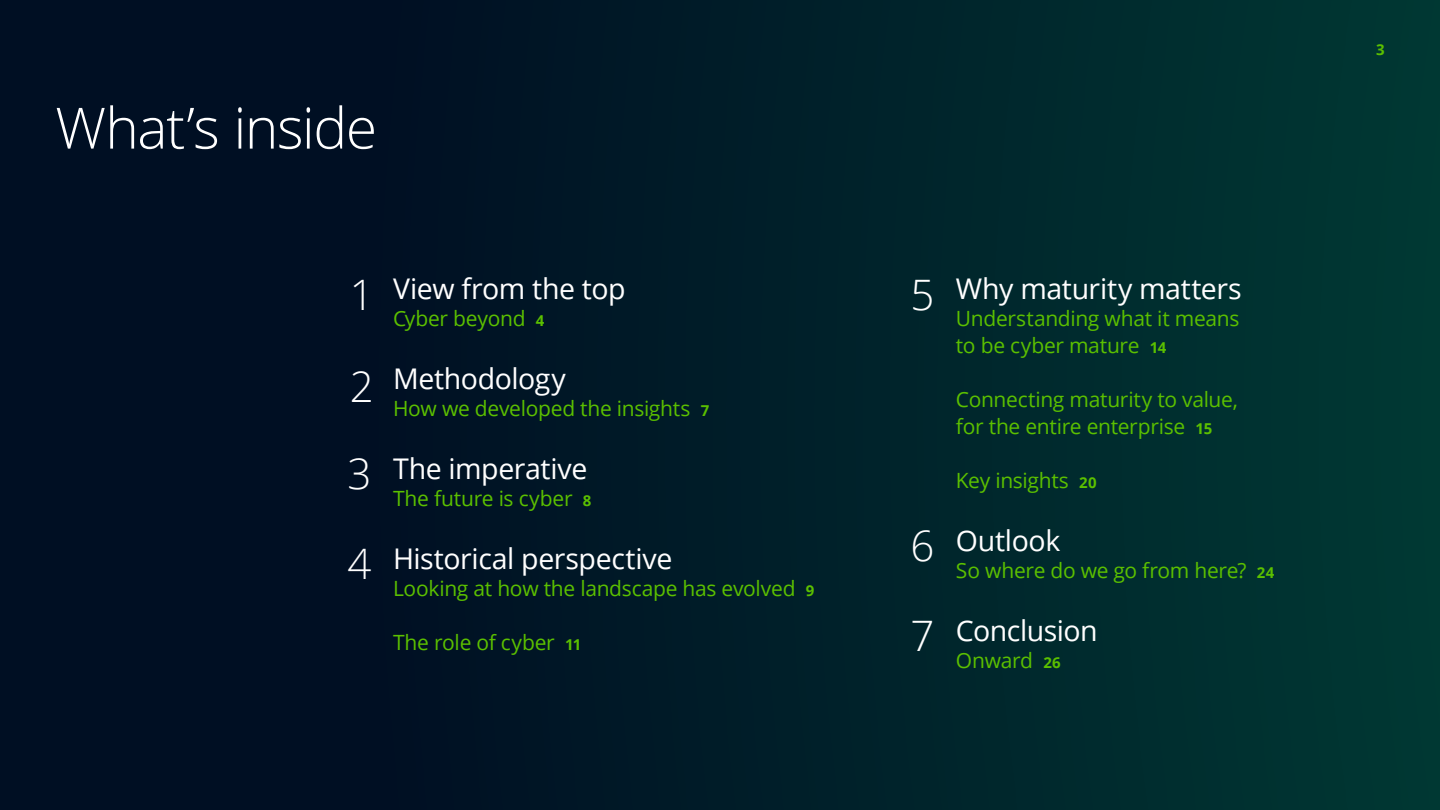
<style>
.page{position:relative;width:1440px;height:810px;background:#fff}
.page>*{position:absolute;margin:0;border:0;box-sizing:border-box;transform-origin:0 0}
.t1{font:300 57px "Open Sans";letter-spacing:-.025em;color:#fff}
.t2{font:300 42px/87.6px "Open Sans";color:#fff}
.t3{font:28.5px "Open Sans";letter-spacing:-.015em;color:#fff}
.t4{font:21px/27px "Open Sans";letter-spacing:-.015em;color:#5bc000}
.t5{font:700 15px "Open Sans";color:#5bc000}
.s1{font-weight:700;font-size:15px}
</style>
<div class="page">
<img style="left:0;top:0;width:1440px;height:810px">
<h1 class="t1" style="left:55px;top:89px;width:323px">What’s inside</h1>
<h3 class="t3" style="left:393px;top:269px;width:234px">View from the top</h3>
<p class="t4" style="left:393px;top:305px;width:153px">Cyber beyond <span class="s1">4</span></p>
<h3 class="t3" style="left:393px;top:359px;width:174px">Methodology</h3>
<p class="t4" style="left:393px;top:395px;width:318px">How we developed the insights <span class="s1">7</span></p>
<h3 class="t3" style="left:393px;top:449px;width:196px">The imperative</h3>
<p class="t4" style="left:393px;top:485px;width:200px">The future is cyber <span class="s1">8</span></p>
<h3 class="t3" style="left:393px;top:539px;width:281px">Historical perspective</h3>
<p class="t4" style="left:393px;top:575px;width:423px">Looking at how the landscape has evolved <span class="s1">9</span></p>
<p class="t4" style="left:393px;top:629px;width:190px">The role of cyber <span class="s1">11</span></p>
<h2 class="t2" style="left:350px;top:250px;width:25px">1</h2>
<h2 class="t2" style="left:910px;top:250px;width:25px">5</h2>
<h2 class="t2" style="left:347px;top:341px;width:28px">2<br>3</h2>
<h2 class="t2" style="left:910px;top:501px;width:25px">6</h2>
<h2 class="t2" style="left:347px;top:518px;width:25px">4</h2>
<h2 class="t2" style="left:910px;top:591px;width:25px">7</h2>
<h3 class="t3" style="left:956px;top:269px;width:287px">Why maturity matters</h3>
<p class="t4" style="left:956px;top:305px;width:285px">Understanding what it means to be cyber mature <span class="s1">14</span></p>
<p class="t4" style="left:956px;top:386px;width:283px">Connecting maturity to value, for the entire enterprise <span class="s1">15</span></p>
<p class="t4" style="left:956px;top:467px;width:142px">Key insights <span class="s1">20</span></p>
<h3 class="t3" style="left:956px;top:521px;width:106px">Outlook</h3>
<p class="t4" style="left:956px;top:557px;width:320px">So where do we go from here? <span class="s1">24</span></p>
<h3 class="t3" style="left:956px;top:611px;width:143px">Conclusion</h3>
<p class="t4" style="left:956px;top:647px;width:106px">Onward <span class="s1">26</span></p>
<p class="t5" style="left:1376px;top:39px;width:10px">3</p>
</div>
